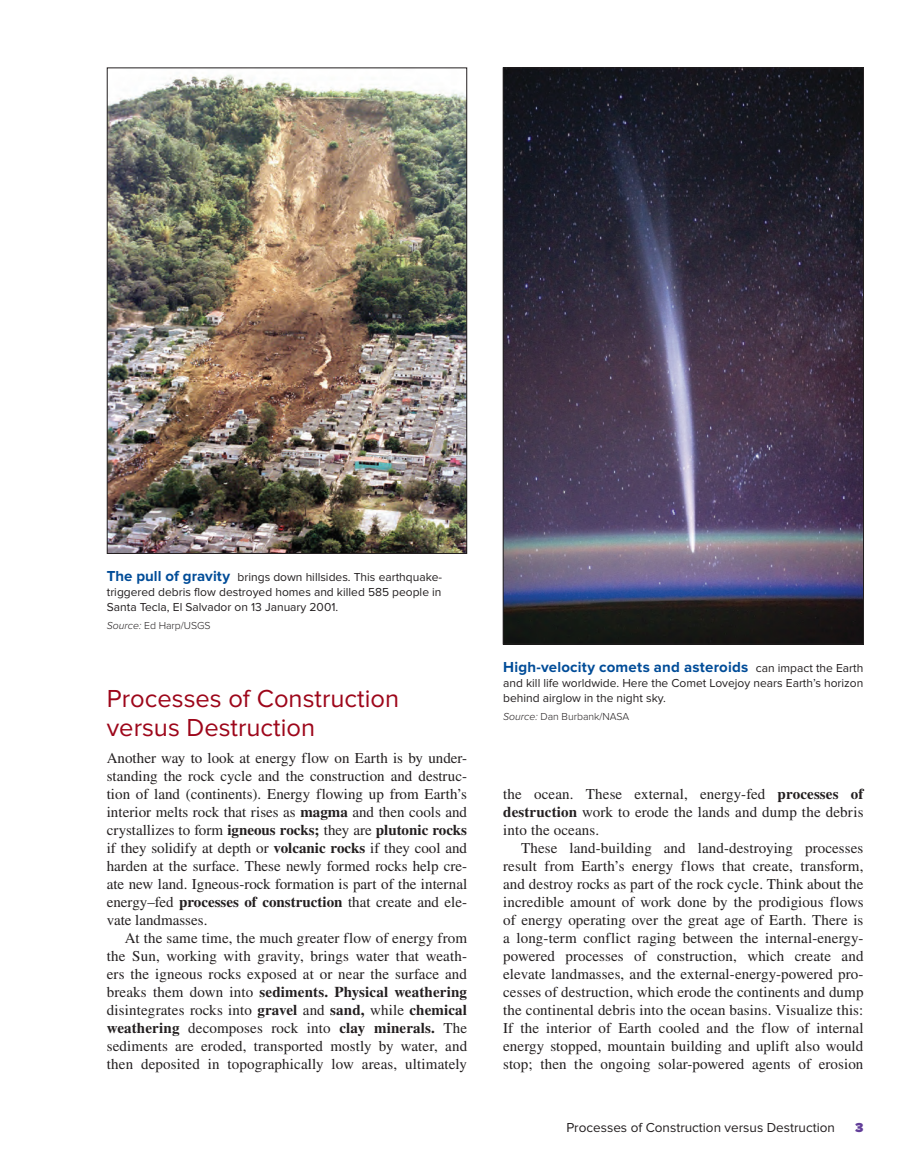
<style>
.page{position:relative;width:915px;height:1174px;background:#fff}
.page>*{position:absolute;margin:0;border:0;box-sizing:border-box;transform-origin:0 0}
.bch_ha{font:25.5px/28.5px "Proxima Nova";color:#9d061a}
.bch_tx{font:15px/18px "STIX Math Jax Main";letter-spacing:.01em;color:#231f20;text-align:justify}
.bch_tx_first{font:15px/18px "STIX Math Jax Main";color:#231f20;text-align:justify}
.bch_fgct{font:700 15px "Proxima Nova";letter-spacing:.015em;color:#014c98}
.hr{font:13.5px "Proxima Nova";color:#231f20}
.hr-2{font:900 13.5px "Proxima Nova";color:#623e99}
.bch_fgct-2{font:12px/15px "Proxima Nova";color:#231f20}
.bch_fgso{font:300 10.5px "Proxima Nova";color:#231f20}
.s1{font-weight:700;font-size:15px;color:#014c98}
.s2{font-style:italic}
.s3{font-weight:700}
.s4{font-weight:400;font-size:12px;color:#231f20}
</style>
<div class="page">
<img style="left:504px;top:69px;width:357px;height:573px">
<img style="left:109px;top:74px;width:356px;height:478px">
<p class="bch_fgct-2" style="left:107px;top:570px;width:337px;text-align:justify"><span class="s1">The pull of gravity</span> brings down hillsides. This earthquake&shy;triggered debris flow destroyed homes and killed 585 people in Santa Tecla, El Salvador on 13 January 2001.</p>
<p class="bch_fgso" style="left:107px;top:619px;width:105px"><span class="s2">Source:</span> Ed Harp/USGS</p>
<p class="bch_ha" style="left:107px;top:685px;width:294px">Processes of Construction versus Destruction</p>
<p class="bch_tx_first" style="left:107px;top:749px;width:362px">Another way to look at energy flow on Earth is by under&shy;standing the rock cycle and the construction and destruc&shy;tion of land (continents). Energy flowing up from Earth’s interior melts rock that rises as <span class="s3">magma</span> and then cools and crystallizes to form <span class="s3">igneous rocks;</span> they are <span class="s3">plutonic rocks </span>if they solidify at depth or <span class="s3">volcanic rocks</span> if they cool and harden at the surface. These newly formed rocks help cre&shy;ate new land. Igneous-rock formation is part of the internal energy–fed <span class="s3">processes of construction</span> that create and ele&shy;vate landmasses.</p>
<p class="bch_tx" style="left:107px;top:929px;width:362px;text-indent:18px">At the same time, the much greater flow of energy from the Sun, working with gravity, brings water that weath&shy;ers the igneous rocks exposed at or near the surface and breaks them down into <span class="s3">sediments. Physical weathering </span>disintegrates rocks into <span class="s3">gravel</span> and <span class="s3">sand,</span> while <span class="s3">chemical weathering</span> decomposes rock into <span class="s3">clay minerals.</span> The sediments are eroded, transported mostly by water, and then deposited in topographically low areas, ultimately</p>
<p class="bch_fgct" style="left:503px;top:658px;width:361px">High-velocity comets and asteroids <span class="s4">can impact the Earth</span></p>
<p class="bch_fgct-2" style="left:503px;top:675px;width:361px">and kill life worldwide. Here the Comet Lovejoy nears Earth’s horizon behind airglow in the night sky.</p>
<p class="bch_fgso" style="left:503px;top:710px;width:127px"><span class="s2">Source:</span> Dan Burbank/NASA</p>
<p class="bch_tx" style="left:503px;top:785px;width:362px">the ocean. These external, energy-fed <span class="s3">processes of destruction</span> work to erode the lands and dump the debris into the oceans.</p>
<p class="bch_tx" style="left:503px;top:839px;width:362px;text-indent:18px">These land-building and land-destroying processes result from Earth’s energy flows that create, transform, and destroy rocks as part of the rock cycle. Think about the incredible amount of work done by the prodigious flows of energy operating over the great age of Earth. There is a long-term conflict raging between the internal-energy&shy;powered processes of construction, which create and elevate landmasses, and the external-energy-powered pro&shy;cesses of destruction, which erode the continents and dump the continental debris into the ocean basins. Visualize this:<br>If the interior of Earth cooled and the flow of internal energy stopped, mountain building and uplift also would stop; then the ongoing solar-powered agents of erosion</p>
<p class="hr" style="left:566px;top:1119px;width:270px">Processes of Construction versus Destruction</p>
<p class="hr-2" style="left:854px;top:1119px;width:10px">3</p>
</div>
